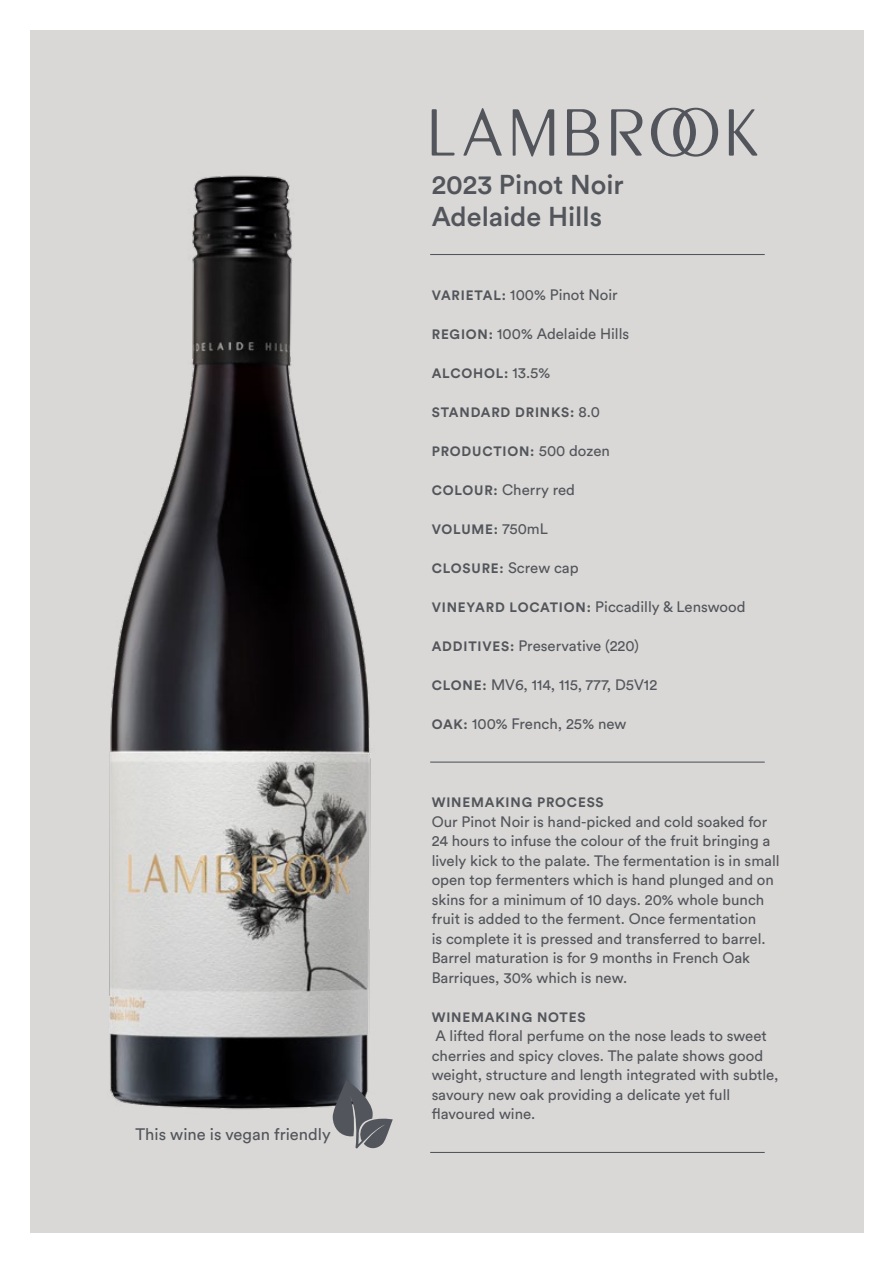
<style>
.page{position:relative;width:893px;height:1263px;background:#fff}
.page>*{position:absolute;margin:0;border:0;box-sizing:border-box;transform-origin:0 0}
.t1{font:500 27px/31.8px "Circular Pro";color:#52555b}
.t2{font:16.5px "Circular Pro";color:#52555b}
.t3{font:15px/19.5px "Circular Pro";color:#52555b}
.t4{font:700 13.5px "Circular Pro";letter-spacing:.06em;color:#52555b}
.s1{font-weight:700;font-size:13.5px}
.s2{font-weight:400;font-size:15px}
</style>
<div class="page">
<div style="left:30px;top:30px;width:833px;height:1203px;background:#d9d8d6"></div>
<img style="left:109px;top:175px;width:262px;height:945px">
<svg style="left:333px;top:1080px;width:60px;height:69px"></svg>
<svg style="left:432px;top:108px;width:325px;height:49px"></svg>
<hr style="left:430px;top:254px;width:335px;height:1px;background:#52555b">
<hr style="left:430px;top:1152px;width:335px;height:1px;background:#52555b">
<hr style="left:430px;top:761px;width:335px;height:2px;background:#52555b">
<p class="t2" style="left:135px;top:1123px;width:197px">This wine is vegan friendly</p>
<h1 class="t1" style="left:432px;top:168px;width:194px">2023 Pinot Noir<br>Adelaide Hills</h1>
<p class="t3" style="left:432px;top:284px;width:188px"><span class="s1">VARIETAL:</span> 100% Pinot Noir</p>
<p class="t3" style="left:432px;top:323px;width:199px"><span class="s1">REGION:</span> 100% Adelaide Hills</p>
<p class="t4" style="left:432px;top:364px;width:120px">ALCOHOL: <span class="s2">13.5%</span></p>
<p class="t4" style="left:432px;top:403px;width:170px">STANDARD DRINKS: <span class="s2">8.0</span></p>
<p class="t4" style="left:432px;top:442px;width:180px">PRODUCTION: <span class="s2">500 dozen</span></p>
<p class="t3" style="left:432px;top:479px;width:145px"><span class="s1">COLOUR:</span> Cherry red</p>
<p class="t4" style="left:432px;top:520px;width:118px">VOLUME: <span class="s2">750mL</span></p>
<p class="t4" style="left:432px;top:559px;width:148px">CLOSURE: <span class="s2">Screw cap</span></p>
<p class="t3" style="left:432px;top:596px;width:315px"><span class="s1">VINEYARD LOCATION:</span> Piccadilly &amp; Lenswood</p>
<p class="t3" style="left:432px;top:635px;width:209px"><span class="s1">ADDITIVES:</span> Preservative (220)</p>
<p class="t3" style="left:432px;top:674px;width:227px"><span class="s1">CLONE:</span> MV6, 114, 115, 777, D5V12</p>
<p class="t3" style="left:432px;top:713px;width:196px"><span class="s1">OAK:</span> 100% French, 25% new</p>
<p class="t4" style="left:432px;top:793px;width:174px">WINEMAKING PROCESS</p>
<p class="t3" style="left:432px;top:811px;width:349px">Our Pinot Noir is hand-picked and cold soaked for 24 hours to infuse the colour of the fruit bringing a lively kick to the palate. The fermentation is in small open top fermenters which is hand plunged and on skins for a minimum of 10 days. 20% whole bunch fruit is added to the ferment. Once fermentation<br>is complete it is pressed and transferred to barrel.<br>Barrel maturation is for 9 months in French Oak Barriques, 30% which is new.</p>
<p class="t4" style="left:432px;top:1007px;width:155px">WINEMAKING NOTES</p>
<p class="t3" style="left:432px;top:1025px;width:348px">A lifted floral perfume on the nose leads to sweet cherries and spicy cloves. The palate shows good weight, structure and length integrated with subtle, savoury new oak providing a delicate yet full flavoured wine.</p>
</div>
